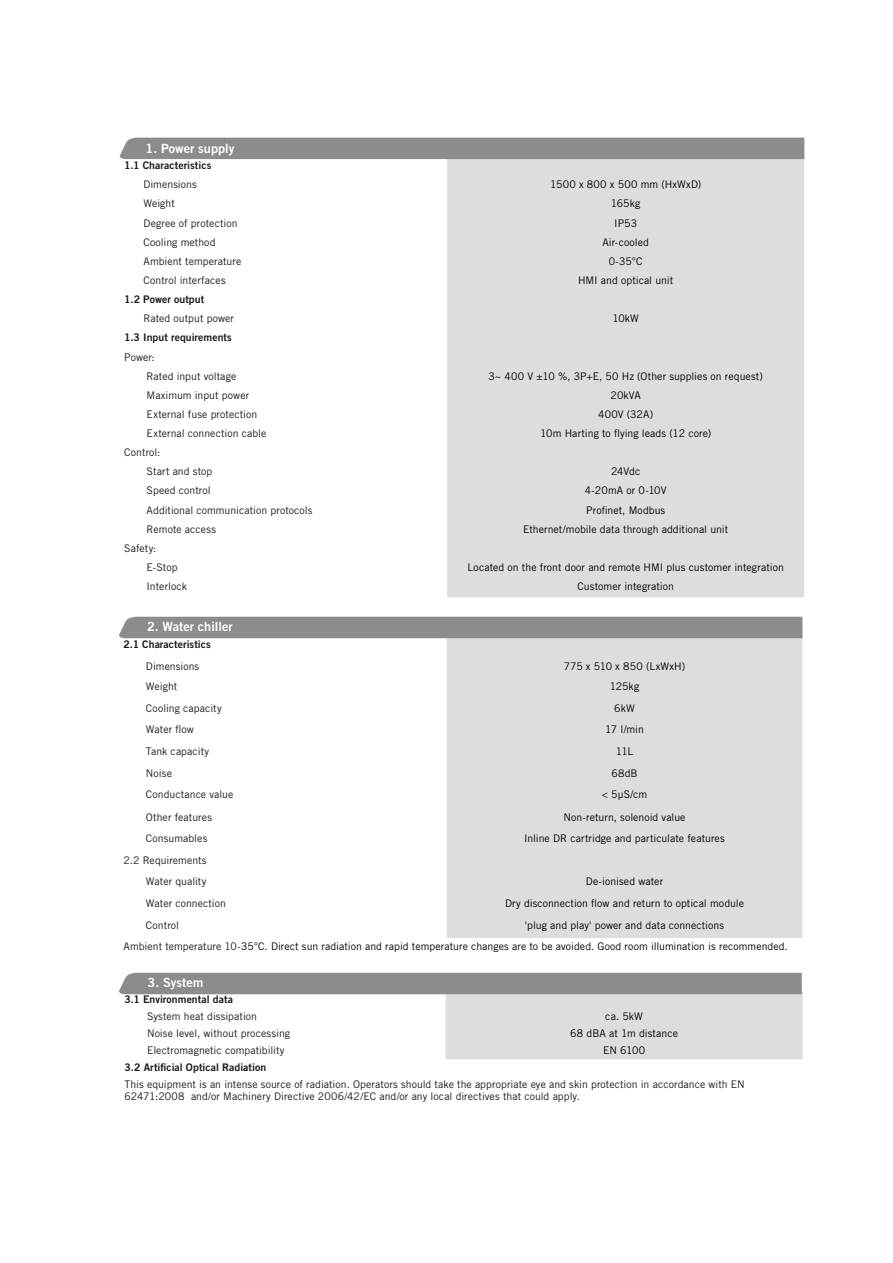
<style>
.page{position:relative;width:893px;height:1263px;background:#fff}
.page>*{position:absolute;margin:0;border:0;box-sizing:border-box;transform-origin:0 0}
.t1{font:12.75px "Trade Gothic LT Std Bd 2";color:#fff}
.t2{font:10.5px/21.6px "Trade Gothic LT Std";letter-spacing:.005em;color:#000}
.t3{font:10.5px/19.2px "Trade Gothic LT Std";letter-spacing:.005em;color:#19181d}
.t4{font:10.5px "Trade Gothic LT Std Bd 2";letter-spacing:.005em;color:#19181d}
.t5{font:10.5px/19.2px "Trade Gothic LT Pro";letter-spacing:.005em;color:#19181d}
.s1{color:#19181d}
</style>
<div class="page">
<div style="left:447px;top:159px;width:357px;height:438px;background:#dcddde"></div>
<div style="left:120px;top:138px;width:684px;height:21px;background:#8a8c8e"></div>
<div style="left:447px;top:638px;width:355px;height:300px;background:#dcddde"></div>
<div style="left:119px;top:617px;width:683px;height:21px;background:#8a8c8e"></div>
<svg style="left:119px;top:973px;width:684px;height:86px"></svg>
<p class="t1" style="left:146px;top:141px;width:90px">1. Power supply</p>
<p class="t4" style="left:124px;top:159px;width:89px">1.1 Characteristics</p>
<p class="t3" style="left:143px;top:175px;width:55px">Dimensions</p>
<p class="t2" style="left:550px;top:174px;width:153px">1500 x 800 x 500 mm (HxWxD)</p>
<p class="t3" style="left:143px;top:194px;width:33px">Weight</p>
<p class="t2" style="left:611px;top:193px;width:31px">165kg</p>
<p class="t3" style="left:143px;top:213px;width:96px">Degree of protection</p>
<p class="t2" style="left:614px;top:212px;width:24px">IP53</p>
<p class="t3" style="left:143px;top:232px;width:74px">Cooling method</p>
<p class="t2" style="left:602px;top:231px;width:48px">Air-cooled</p>
<p class="t3" style="left:143px;top:251px;width:99px">Ambient temperature</p>
<p class="t2" style="left:609px;top:250px;width:36px">0-35°C</p>
<p class="t3" style="left:143px;top:271px;width:84px">Control interfaces</p>
<p class="t2" style="left:578px;top:269px;width:97px">HMI and optical unit</p>
<p class="t4" style="left:124px;top:293px;width:82px">1.2 Power output</p>
<p class="t3" style="left:143px;top:309px;width:92px">Rated output power</p>
<p class="t2" style="left:612px;top:308px;width:28px">10kW</p>
<p class="t4" style="left:124px;top:331px;width:109px">1.3 Input requirements</p>
<p class="t5" style="left:147px;top:347px;width:91px;text-indent:-22px">Power:<br>Rated input voltage</p>
<p class="t2" style="left:488px;top:365px;width:276px">3~ 400 V ±10 %, 3P+E, 50 Hz (Other supplies on request)</p>
<p class="t5" style="left:147px;top:385px;width:104px">Maximum input power</p>
<p class="t2" style="left:610px;top:384px;width:32px">20kVA</p>
<p class="t5" style="left:147px;top:404px;width:112px">External fuse protection</p>
<p class="t2" style="left:598px;top:403px;width:57px">400V (32A)</p>
<p class="t5" style="left:147px;top:424px;width:121px">External connection cable</p>
<p class="t2" style="left:540px;top:422px;width:172px">10m Harting to flying leads (12 core)</p>
<p class="t3" style="left:147px;top:443px;width:67px;text-indent:-22px">Control:<br>Start and stop</p>
<p class="t2" style="left:611px;top:461px;width:31px">24Vdc</p>
<p class="t3" style="left:147px;top:481px;width:66px">Speed control</p>
<p class="t2" style="left:585px;top:480px;width:83px">4-20mA or 0-10V</p>
<p class="t3" style="left:147px;top:500px;width:167px">Additional communication protocols</p>
<p class="t2" style="left:586px;top:499px;width:81px">Profinet, Modbus</p>
<p class="t3" style="left:147px;top:519px;width:71px">Remote access</p>
<p class="t2" style="left:523px;top:518px;width:207px">Ethernet/mobile data through additional unit</p>
<p class="t3" style="left:147px;top:538px;width:32px;text-indent:-22px">Safety:<br>E-Stop</p>
<p class="t2" style="left:468px;top:556px;width:318px">Located on the front door and remote HMI plus customer integration</p>
<p class="t3" style="left:147px;top:577px;width:42px">Interlock</p>
<p class="t2" style="left:577px;top:575px;width:98px">Customer integration</p>
<p class="t1" style="left:147px;top:619px;width:87px">2. Water chiller</p>
<p class="t4" style="left:124px;top:638px;width:89px">2.1 Characteristics</p>
<p class="t3" style="left:146px;top:656px;width:55px">Dimensions</p>
<p class="t2" style="left:564px;top:655px;width:123px">775 x 510 x 850 (LxWxH)</p>
<p class="t3" style="left:146px;top:677px;width:33px">Weight</p>
<p class="t2" style="left:610px;top:676px;width:31px">125kg</p>
<p class="t3" style="left:146px;top:698px;width:77px">Cooling capacity</p>
<p class="t2" style="left:614px;top:697px;width:22px">6kW</p>
<p class="t3" style="left:146px;top:720px;width:49px">Water flow</p>
<p class="t2" style="left:605px;top:719px;width:40px">17 l/min</p>
<p class="t3" style="left:146px;top:741px;width:65px">Tank capacity</p>
<p class="t2" style="left:616px;top:740px;width:19px">11L</p>
<p class="t3" style="left:146px;top:763px;width:27px">Noise</p>
<p class="t2" style="left:611px;top:762px;width:28px">68dB</p>
<p class="t3" style="left:146px;top:785px;width:89px">Conductance value</p>
<p class="t2" style="left:602px;top:783px;width:47px">&lt; 5µS/cm</p>
<p class="t3" style="left:146px;top:807px;width:68px">Other features</p>
<p class="t2" style="left:563px;top:806px;width:124px">Non-return, solenoid value</p>
<p class="t3" style="left:146px;top:829px;width:63px">Consumables</p>
<p class="t2" style="left:524px;top:828px;width:202px">Inline DR cartridge and particulate features</p>
<p class="t3" style="left:124px;top:849px;width:85px;line-height:21.6px;text-align:right">2.2 Requirements<br>Water quality</p>
<p class="t2" style="left:586px;top:871px;width:79px">De-ionised water</p>
<p class="t3" style="left:146px;top:893px;width:82px">Water connection</p>
<p class="t2" style="left:505px;top:892px;width:240px">Dry disconnection flow and return to optical module</p>
<p class="t3" style="left:146px;top:915px;width:35px">Control</p>
<p class="t2" style="left:124px;top:914px;width:666px;text-indent:401px">'plug and play' power and data connections<br><span class="s1">Ambient temperature 10-</span>35°C. Direct sun radiation and rapid temperature changes are to be avoided. Good room illumination is recommended.</p>
<p class="t1" style="left:148px;top:975px;width:57px">3. System</p>
<p class="t4" style="left:125px;top:993px;width:110px">3.1 Environmental data</p>
<p class="t3" style="left:147px;top:1007px;width:112px">System heat dissipation</p>
<p class="t2" style="left:605px;top:1006px;width:39px">ca. 5kW</p>
<p class="t3" style="left:147px;top:1024px;width:145px">Noise level, without processing</p>
<p class="t2" style="left:570px;top:1023px;width:109px">68 dBA at 1m distance</p>
<p class="t3" style="left:147px;top:1041px;width:139px">Electromagnetic compatibility</p>
<p class="t2" style="left:603px;top:1040px;width:44px">EN 6100</p>
<p class="t4" style="left:125px;top:1061px;width:143px">3.2 Artificial Optical Radiation</p>
<p class="t3" style="left:125px;top:1078px;width:622px;line-height:12px">This equipment is an intense source of radiation. Operators should take the appropriate eye and skin protection in accordance with EN<br>62471:2008 and/or Machinery Directive 2006/42/EC and/or any local directives that could apply.</p>
</div>
